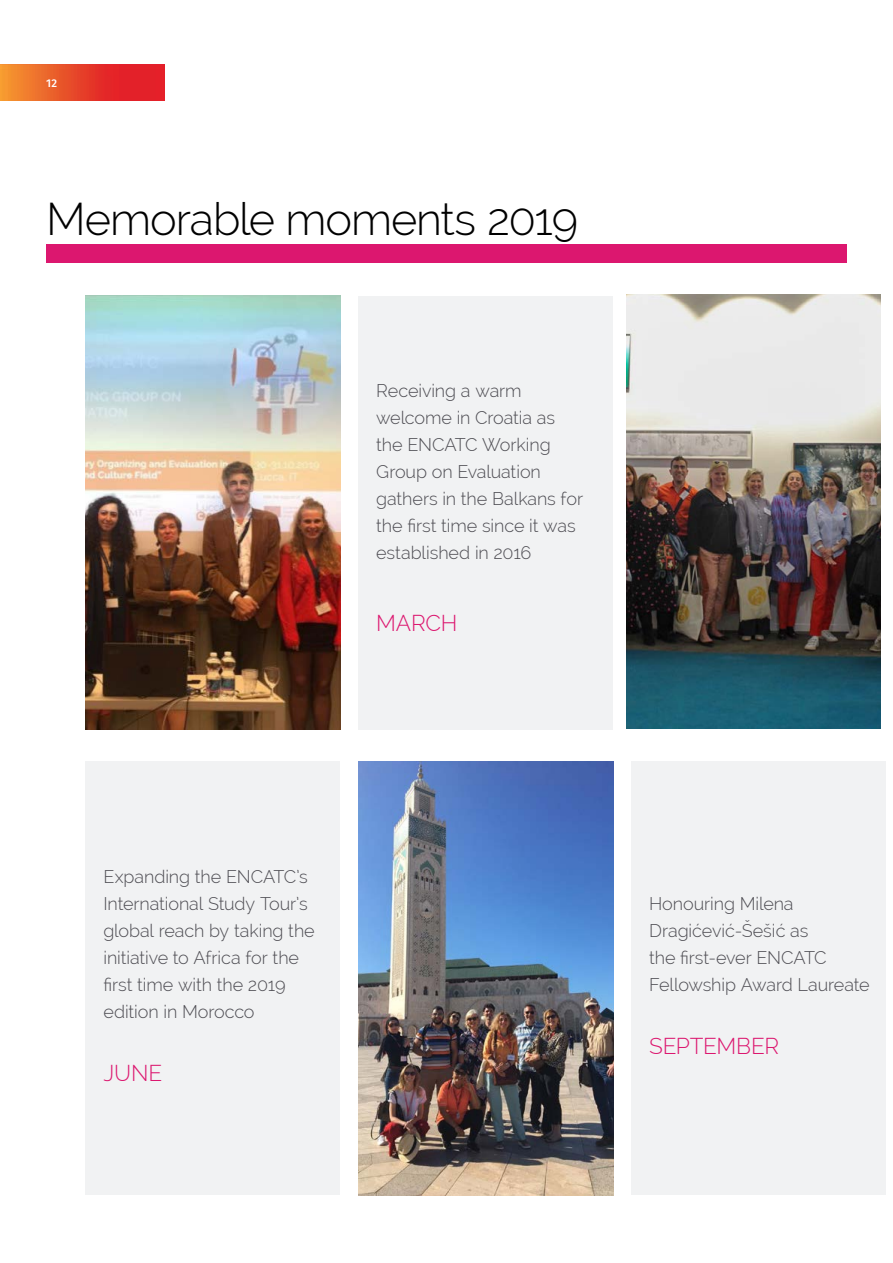
<style>
.page{position:relative;width:893px;height:1263px;background:#fff}
.page>*{position:absolute;margin:0;border:0;box-sizing:border-box;transform-origin:0 0}
.t1{font:300 45px "Raleway";letter-spacing:-.025em;color:#000}
.t2{font:300 22.5px "Raleway";letter-spacing:-.01em;color:#dc176f}
.t3{font:300 18px/27px "Raleway";letter-spacing:-.005em;color:#4e4d53}
.t4{font:500 11.25px "Fira Sans";color:#fff}
</style>
<div class="page">
<div style="left:46px;top:244px;width:801px;height:18px;background:#dc176f"></div>
<img style="left:0;top:64px;width:165px;height:36px">
<img style="left:626px;top:295px;width:255px;height:434px">
<img style="left:358px;top:761px;width:255px;height:434px">
<div style="left:358px;top:296px;width:255px;height:434px;background:#f1f2f3"></div>
<div style="left:85px;top:761px;width:255px;height:434px;background:#f1f2f3"></div>
<div style="left:631px;top:761px;width:255px;height:434px;background:#f1f2f3"></div>
<img style="left:85px;top:295px;width:255px;height:434px">
<p class="t4" style="left:46px;top:75px;width:12px">12</p>
<h1 class="t1" style="left:46px;top:193px;width:533px">Memorable moments 2019</h1>
<p class="t3" style="left:376px;top:377px;width:208px">Receiving a warm welcome in Croatia as the ENCATC Working<br>Group on Evaluation gathers in the Balkans for the first time since it was established in 2016</p>
<p class="t2" style="left:376px;top:610px;width:83px">MARCH</p>
<p class="t3" style="left:103px;top:863px;width:213px">Expanding the ENCATC’s<br>International Study Tour’s global reach by taking the initiative to Africa for the first time with the 2019 edition in Morocco</p>
<p class="t2" style="left:103px;top:1060px;width:61px">JUNE</p>
<p class="t3" style="left:649px;top:890px;width:222px">Honouring Milena<br>Dragićević-Šešić as<br>the first-ever ENCATC<br>Fellowship Award Laureate</p>
<p class="t2" style="left:649px;top:1033px;width:132px">SEPTEMBER</p>
</div>
